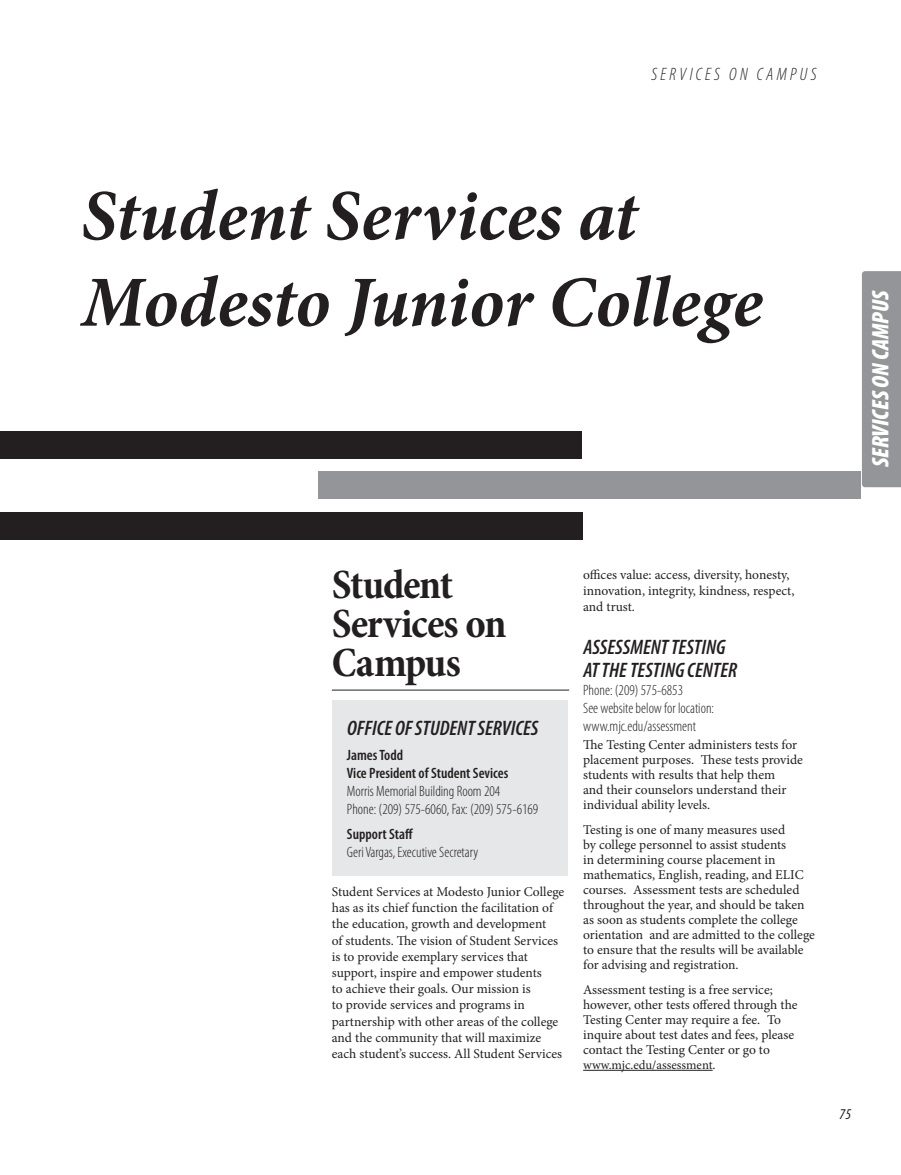
<style>
.page{position:relative;width:901px;height:1175px;background:#fff}
.page>*{position:absolute;margin:0;border:0;box-sizing:border-box;transform-origin:0 0}
.t1{font:italic 700 72px/86.4px "Minion Pro";color:#231f20}
.t2{font:700 condensed 42px/39px "Minion Pro";letter-spacing:-.03em;color:#231f20}
.t3{font:italic 900 condensed 24px "Myriad Pro";color:#fff}
.t4{font:italic 600 condensed 21px/22.5px "Myriad Pro";color:#231f20}
.t5{font:italic 300 condensed 18px "Myriad Pro";letter-spacing:.18em;color:#231f20}
.t6{font:300 condensed 15px/18px "Myriad Pro";color:#231f20}
.t7{font:600 condensed 15px/18px "Myriad Pro";color:#231f20}
.t8{font:italic condensed 15px "Myriad Pro";color:#231f20}
.t9{font:13.5px/15px "Minion Pro";color:#231f20}
.t10{font:12.75px "Minion Pro";color:#231f20}
.s1{font-size:13.5px}
</style>
<div class="page">
<div style="left:862px;top:271px;width:39px;height:216px;background:#939598"></div>
<hr style="left:332px;top:689px;width:237px;height:1px;background:#231f20">
<hr style="left:583px;top:1070px;width:129px;height:1px;background:#231f20">
<div style="left:0;top:431px;width:582px;height:27px;background:#231f20"></div>
<div style="left:318px;top:472px;width:542px;height:27px;background:#939598"></div>
<div style="left:0;top:512px;width:582px;height:27px;background:#231f20"></div>
<div style="left:332px;top:700px;width:235px;height:175px;background:#e6e7e9"></div>
<h3 class="t5" style="left:651px;top:64px;width:166px">SERVICES ON CAMPUS</h3>
<h1 class="t1" style="left:81px;top:172px;width:683px">Student Services at<br>Modesto Junior College</h1>
<h3 class="t3" style="left:865px;top:467px;width:178px;rotate:-90deg">SERVICES ON CAMPUS</h3>
<h2 class="t2" style="left:332px;top:565px;width:176px">Student<br>Services on<br>Campus</h2>
<h3 class="t4" style="left:347px;top:716px;width:185px">OFFICE OF STUDENT SER VICES</h3>
<p class="t7" style="left:347px;top:745px;width:163px">James Todd<br>Vice President of Student Sevices</p>
<p class="t6" style="left:347px;top:782px;width:193px">Morris Memorial Building Room 204<br>Phone: (209) 575-6060, Fax: (209) 575-6169</p>
<p class="t7" style="left:347px;top:824px;width:68px">Support Staff</p>
<p class="t6" style="left:347px;top:842px;width:133px">Geri Vargas, Executive Secretary</p>
<p class="t9" style="left:332px;top:883px;width:234px;line-height:16.2px">Student Services at Modesto Junior College has as its chief function the facilitation of the education, growth and development<br>of students. The vision of Student Services is to provide exemplary services that support, inspire and empower students<br>to achieve their goals. Our mission is<br>to provide services and programs in partnership with other areas of the college and the community that will maximize each student’s success. All Student Services</p>
<p class="t9" style="left:583px;top:566px;width:213px;line-height:16.2px">offices value: access, diversity, honesty, innovation, integrity, kindness, respect, and trust.</p>
<h3 class="t4" style="left:583px;top:635px;width:155px">ASSESSMENT TESTING<br>AT THE TESTING CENTER</h3>
<p class="t6" style="left:583px;top:680px;width:132px">Phone: (209) 575-6853<br>See website below for location: www.mjc.edu/assessment</p>
<p class="t9" style="left:583px;top:737px;width:221px">The Testing Center administers tests for placement purposes. These tests provide students with results that help them<br>and their counselors understand their individual ability levels.</p>
<p class="t9" style="left:583px;top:822px;width:233px">Testing is one of many measures used<br>by college personnel to assist students<br>in determining course placement in mathematics, English, reading, and ELIC courses. Assessment tests are scheduled throughout the year, and should be taken as soon as students complete the college orientation and are admitted to the college to ensure that the results will be available for advising and registration.</p>
<p class="t9" style="left:583px;top:982px;width:216px">Assessment testing is a free service; however, other tests offered through the Testing Center may require a fee. To inquire about test dates and fees, please contact the Testing Center or go to</p>
<p class="t10" style="left:583px;top:1056px;width:134px">www.mjc.edu/assessment<span class="s1">.</span></p>
<p class="t8" style="left:839px;top:1104px;width:13px">75</p>
</div>
